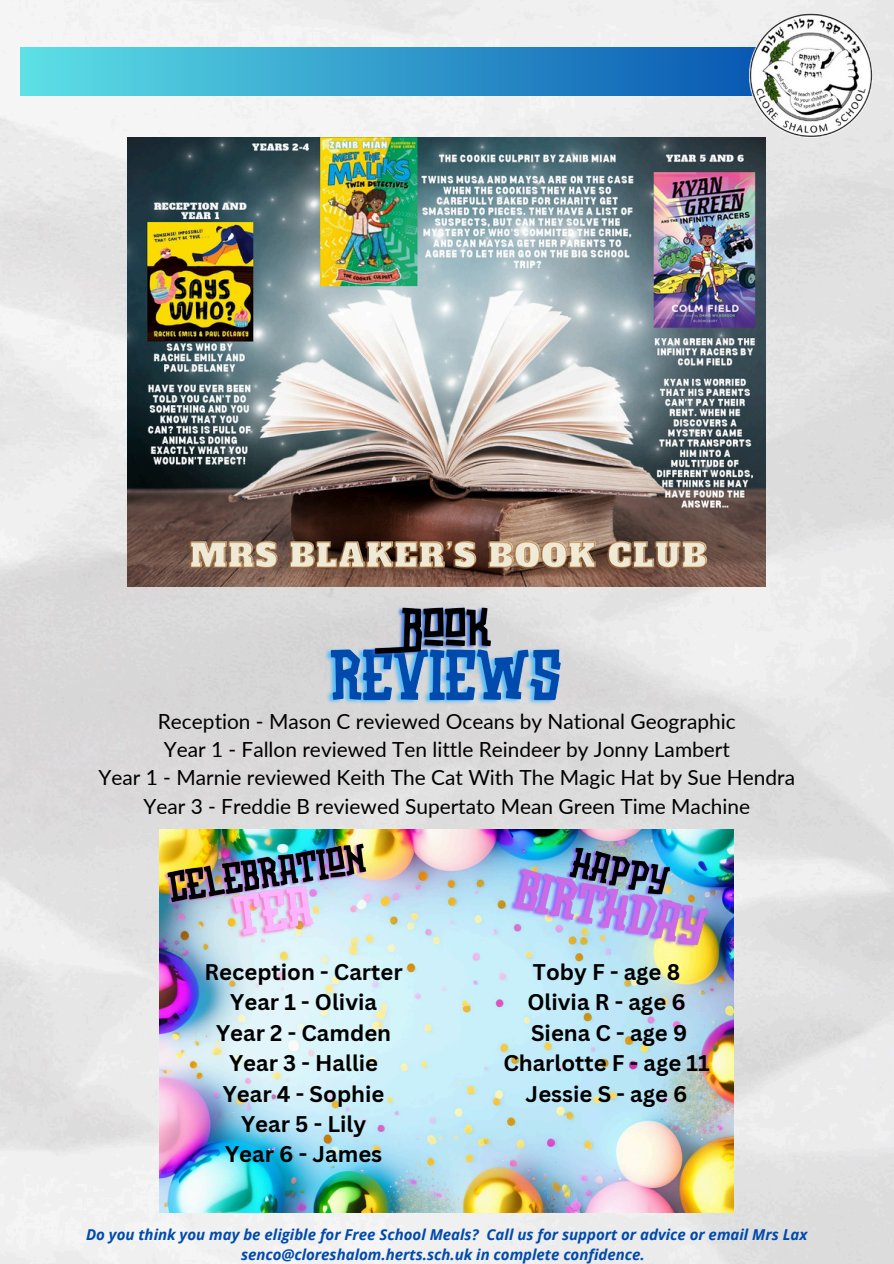
<style>
.page{position:relative;width:894px;height:1264px;background:#fff}
.page>*{position:absolute;margin:0;border:0;box-sizing:border-box;transform-origin:0 0}
.t1{font:700 22.05px/30.3px "Canva Sans";color:#000;text-align:center}
.t2{font:20.85px/28.2px "Lato";color:#000;text-align:center}
.t3{font:italic 700 15px/20.2px "Open Sans";color:#004aad;text-align:center}
</style>
<div class="page">
<img style="left:0;top:0;width:893px;height:1263px">
<img style="left:127px;top:137px;width:638px;height:449px">
<div style="left:21px;top:47px;width:803px;height:48px;background:linear-gradient(to right,#5de0e6,#014bad)"></div>
<img style="left:749px;top:14px;width:123px;height:124px">
<img style="left:319px;top:629px;width:245px;height:91px">
<img style="left:366px;top:591px;width:127px;height:70px">
<img style="left:160px;top:829px;width:573px;height:383px">
<img style="left:222px;top:915px;width:95px;height:37px">
<img style="left:159px;top:829px;width:212px;height:86px">
<img style="left:503px;top:850px;width:212px;height:114px">
<img style="left:561px;top:832px;width:114px;height:77px">
<p class="t2" style="left:98px;top:706px;width:698px">Reception - Mason C reviewed Oceans by National Geographic<br>Year 1 - Fallon reviewed Ten little Reindeer by Jonny Lambert<br>Year 1 - Marnie reviewed Keith The Cat With The Magic Hat by Sue Hendra Year 3 - Freddie B reviewed Supertato Mean Green Time Machine</p>
<p class="t1" style="left:204px;top:956px;width:200px">Reception - Carter<br>Year 1 - Olivia<br>Year 2 - Camden<br>Year 3 - Hallie<br>Year 4 - Sophie<br>Year 5 - Lily<br>Year 6 - James</p>
<h4 class="t1" style="left:503px;top:956px;width:208px">Toby F - age 8<br>Olivia R - age 6<br>Siena C - age 9<br>Charlotte F - age 11<br>Jessie S - age 6</h4>
<h5 class="t3" style="left:86px;top:1224px;width:722px">Do you think you may be eligible for Free School Meals? Call us for support or advice or email Mrs Lax senco@cloreshalom.herts.sch.uk in complete confidence.</h5>
</div>
